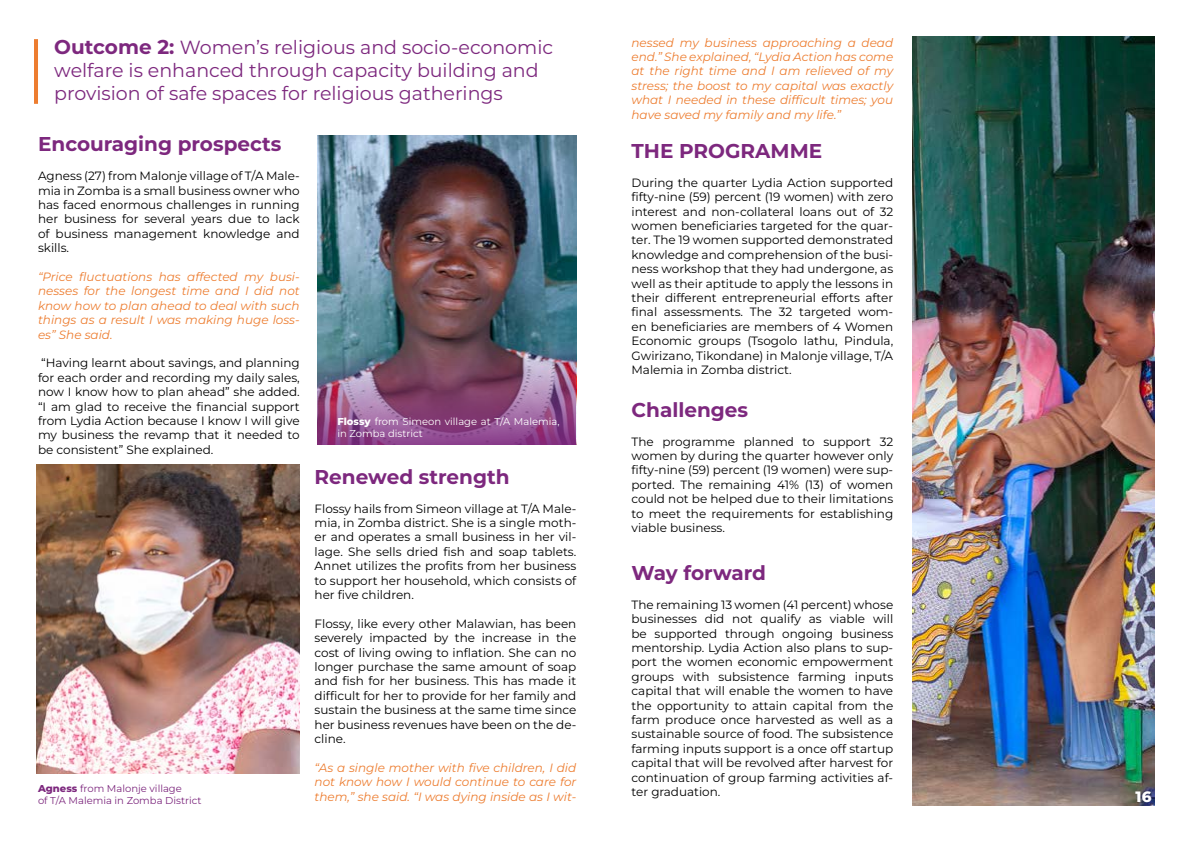
<style>
.page{position:relative;width:1191px;height:842px;background:#fff}
.page>*{position:absolute;margin:0;border:0;box-sizing:border-box;transform-origin:0 0}
.t1{font:700 20px "Montserrat";color:#7d287e}
.t2{font:19px/22.8px "Montserrat";color:#7d287e}
.t3{font:800 15px "Montserrat";color:#fff}
.t4{font:12px/14.4px "Montserrat";color:#000;text-align:justify}
.t5{font:italic 12px/14.4px "Montserrat";color:#ed7d30;text-align:justify}
.t6{font:10px/12px "Montserrat";color:#7d287e}
.t7{font:10px/12px "Montserrat";color:#fff}
.s1{font-weight:700;font-size:20px}
.s2{font-weight:800}
</style>
<div class="page">
<hr style="left:34px;top:39px;width:4px;height:65px;background:#ed7d30">
<img style="left:318px;top:136px;width:258px;height:194px">
<img style="left:36px;top:464px;width:264px;height:309px">
<img style="left:912px;top:36px;width:242px;height:769px">
<img style="left:318px;top:330px;width:258px;height:115px">
<h2 class="t2" style="left:54px;top:36px;width:500px"><span class="s1">Outcome 2:</span> Women’s religious and socio-economic welfare is enhanced through capacity building and provision of safe spaces for religious gatherings</h2>
<h1 class="t1" style="left:38px;top:131px;width:245px">Encouraging prospects</h1>
<p class="t4" style="left:38px;top:168px;width:263px">Agness (27) from Malonje village of T/A Male&shy;mia in Zomba is a small business owner who has faced enormous challenges in running her business for several years due to lack of business management knowledge and skills.</p>
<p class="t5" style="left:38px;top:269px;width:263px">“Price fluctuations has affected my busi&shy;nesses for the longest time and I did not know how to plan ahead to deal with such things as a result I was making huge loss&shy;es” She said.</p>
<p class="t4" style="left:38px;top:356px;width:263px">“Having learnt about savings, and planning for each order and recording my daily sales, now I know how to plan ahead” she added. “I am glad to receive the financial support from Lydia Action because I know I will give my business the revamp that it needed to be consistent” She explained.</p>
<h1 class="t1" style="left:314px;top:463px;width:196px">Renewed strength</h1>
<p class="t4" style="left:314px;top:501px;width:263px">Flossy hails from Simeon village at T/A Male&shy;mia, in Zomba district. She is a single moth&shy;er and operates a small business in her vil&shy;lage. She sells dried fish and soap tablets.<br>Annet utilizes the profits from her business to support her household, which consists of her five children.</p>
<p class="t4" style="left:314px;top:616px;width:263px">Flossy, like every other Malawian, has been severely impacted by the increase in the cost of living owing to inflation. She can no longer purchase the same amount of soap and fish for her business. This has made it difficult for her to provide for her family and sustain the business at the same time since her business revenues have been on the de&shy;cline.</p>
<p class="t5" style="left:314px;top:760px;width:263px">“As a single mother with five children, I did not know how I would continue to care for them,” she said. “I was dying inside as I wit-</p>
<p class="t7" style="left:337px;top:415px;width:224px"><span class="s2">Flossy</span> from Simeon village at T/A Malemia, in Zomba district</p>
<p class="t6" style="left:38px;top:782px;width:165px"><span class="s2">Agness</span> from Malonje village<br>of T/A Malemia in Zomba District</p>
<p class="t5" style="left:631px;top:35px;width:263px">nessed my business approaching a dead end.” She explained, “Lydia Action has come at the right time and I am relieved of my stress; the boost to my capital was exactly what I needed in these difficult times; you have saved my family and my life.”</p>
<h1 class="t1" style="left:631px;top:138px;width:192px">THE PROGRAMME</h1>
<p class="t4" style="left:631px;top:175px;width:263px">During the quarter Lydia Action supported fifty-nine (59) percent (19 women) with zero interest and non-collateral loans out of 32 women beneficiaries targeted for the quar&shy;ter. The 19 women supported demonstrated knowledge and comprehension of the busi&shy;ness workshop that they had undergone, as well as their aptitude to apply the lessons in their different entrepreneurial efforts after final assessments. The 32 targeted wom&shy;en beneficiaries are members of 4 Women Economic groups (Tsogolo lathu, Pindula, Gwirizano, Tikondane) in Malonje village, T/A Malemia in Zomba district.</p>
<h1 class="t1" style="left:631px;top:396px;width:118px">Challenges</h1>
<p class="t4" style="left:631px;top:434px;width:263px">The programme planned to support 32 women by during the quarter however only fifty-nine (59) percent (19 women) were sup&shy;ported. The remaining 41% (13) of women could not be helped due to their limitations to meet the requirements for establishing viable business.</p>
<h1 class="t1" style="left:631px;top:560px;width:136px">Way forward</h1>
<p class="t4" style="left:631px;top:597px;width:263px">The remaining 13 women (41 percent) whose businesses did not qualify as viable will be supported through ongoing business mentorship. Lydia Action also plans to sup&shy;port the women economic empowerment groups with subsistence farming inputs capital that will enable the women to have the opportunity to attain capital from the farm produce once harvested as well as a sustainable source of food. The subsistence farming inputs support is a once off startup capital that will be revolved after harvest for continuation of group farming activities af&shy;ter graduation.</p>
<p class="t3" style="left:1135px;top:786px;width:17px">16</p>
</div>
